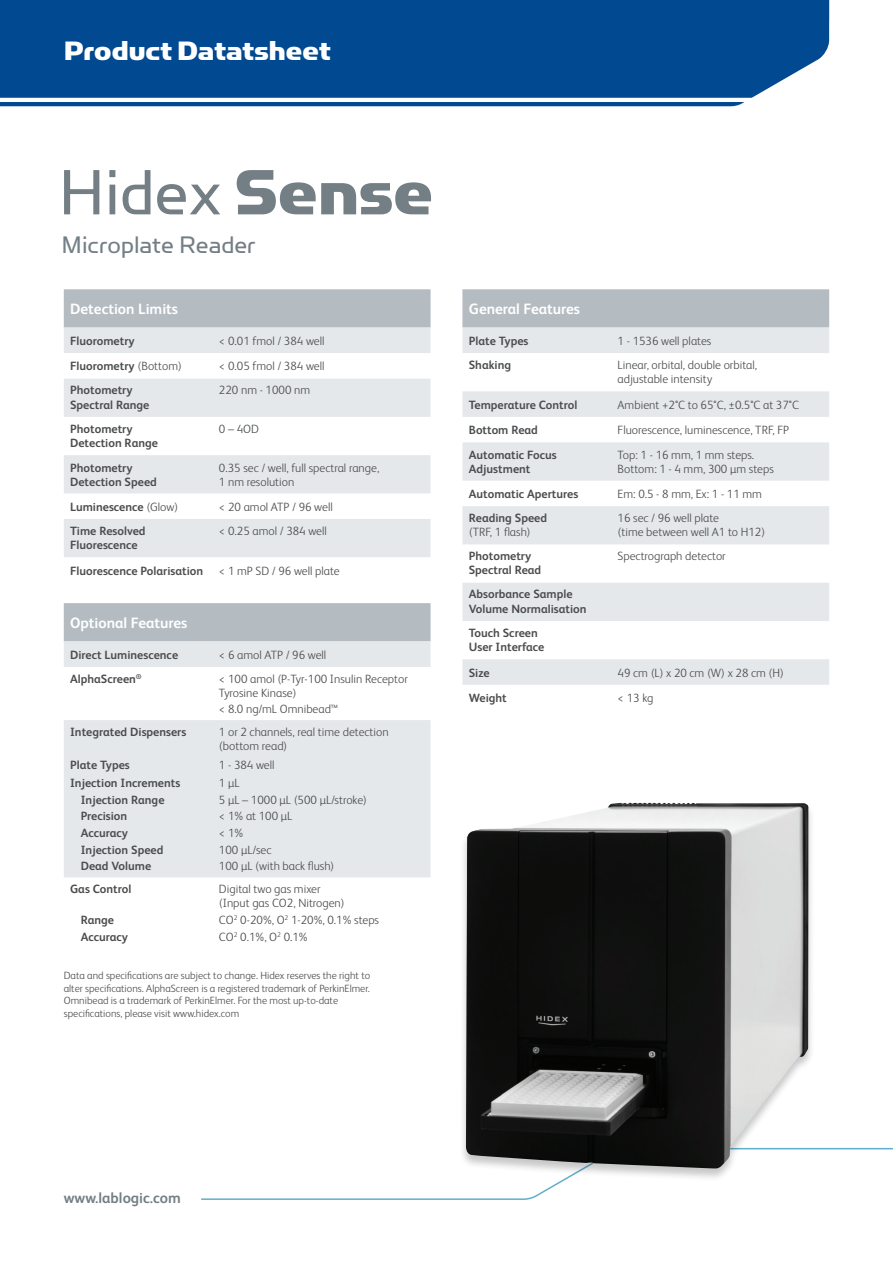
<style>
.page{position:relative;width:893px;height:1263px;background:#fff}
.page>*{position:absolute;margin:0;border:0;box-sizing:border-box;transform-origin:0 0}
.t1{font:72px "Simian Display Orangutan";color:#737f85}
.t2{font:30px "Simian Display Chimpanzee";color:#fff}
.t3{font:27px "Simian Display Orangutan";color:#737f85}
.t4{font:700 15px "FS Albert Pro";color:#fff}
.t5{font:700 15px "FS Albert Pro";color:#737f85}
.t6{font:300 12px/14.4px "FS Albert Pro";color:#4b4c4d}
.t7{font:700 12px/14.4px "FS Albert Pro";color:#4b4c4d}
.t8{font:300 10.5px/12.6px "FS Albert Pro";color:#4b4c4d}
.s1{font-family:"Simian Display Chimpanzee"}
.s2{font-weight:300}
</style>
<div class="page">
<svg style="left:0;top:0;width:829px;height:106px;background:#115497"></svg>
<svg style="left:201px;top:1147px;width:692px;height:53px"></svg>
<div style="left:64px;top:289px;width:367px;height:39px;background:#b4bcc2"></div>
<svg style="left:64px;top:328px;width:367px;height:229px;fill:#e5e8eb"></svg>
<div style="left:462px;top:289px;width:367px;height:39px;background:#b4bcc2"></div>
<svg style="left:462px;top:328px;width:367px;height:357px"></svg>
<div style="left:462px;top:583px;width:367px;height:38px;background:#e5e8eb"></div>
<div style="left:64px;top:603px;width:367px;height:38px;background:#b4bcc2"></div>
<svg style="left:64px;top:641px;width:367px;height:236px;fill:#e5e8eb"></svg>
<div style="left:459px;top:802px;width:356px;height:380px;background:#231f20;opacity:.25"></div>
<img style="left:466px;top:802px;width:342px;height:366px">
<p class="t2" style="left:64px;top:35px;width:269px">Product Datatsheet</p>
<p class="t1" style="left:58px;top:155px;width:376px">Hidex <span class="s1">Sense</span></p>
<p class="t3" style="left:62px;top:230px;width:196px">Microplate Reader</p>
<p class="t4" style="left:70px;top:298px;width:109px">Detection Limits</p>
<p class="t7" style="left:70px;top:333px;width:66px">Fluorometry</p>
<p class="t6" style="left:219px;top:333px;width:107px">&lt; 0.01 fmol / 384 well</p>
<p class="t7" style="left:70px;top:359px;width:113px">Fluorometry <span class="s2">(Bottom)</span></p>
<p class="t6" style="left:219px;top:358px;width:107px">&lt; 0.05 fmol / 384 well</p>
<p class="t7" style="left:70px;top:382px;width:81px">Photometry<br>Spectral Range</p>
<p class="t6" style="left:219px;top:382px;width:93px">220 nm - 1000 nm</p>
<p class="t7" style="left:70px;top:421px;width:89px">Photometry<br>Detection Range</p>
<p class="t6" style="left:219px;top:420px;width:42px">0 – 4OD</p>
<p class="t7" style="left:70px;top:460px;width:88px">Photometry<br>Detection Speed</p>
<p class="t6" style="left:219px;top:460px;width:162px">0.35 sec / well, full spectral range,<br>1 nm resolution</p>
<p class="t7" style="left:70px;top:499px;width:110px">Luminescence <span class="s2">(Glow)</span></p>
<p class="t6" style="left:219px;top:499px;width:115px">&lt; 20 amol ATP / 96 well</p>
<p class="t7" style="left:70px;top:523px;width:77px">Time Resolved<br>Fluorescence</p>
<p class="t6" style="left:219px;top:522px;width:109px">&lt; 0.25 amol / 384 well</p>
<p class="t7" style="left:70px;top:563px;width:134px">Fluorescence Polarisation</p>
<p class="t6" style="left:219px;top:562px;width:122px">&lt; 1 mP SD / 96 well plate</p>
<p class="t4" style="left:70px;top:612px;width:119px">Optional Features</p>
<p class="t7" style="left:70px;top:647px;width:110px">Direct Luminescence</p>
<p class="t6" style="left:219px;top:647px;width:109px">&lt; 6 amol ATP / 96 well</p>
<p class="t7" style="left:70px;top:671px;width:73px">AlphaScreen<sup>®</sup></p>
<p class="t6" style="left:219px;top:670px;width:190px">&lt; 100 amol (P-Tyr-100 Insulin Receptor<br>Tyrosine Kinase)</p>
<p class="t6" style="left:219px;top:701px;width:120px">&lt; 8.0 ng/mL Omnibead™</p>
<p class="t7" style="left:70px;top:724px;width:118px">Integrated Dispensers</p>
<p class="t7" style="left:70px;top:757px;width:61px">Plate Types</p>
<p class="t7" style="left:70px;top:775px;width:112px">Injection Increments</p>
<p class="t7" style="left:81px;top:792px;width:85px">Injection Range</p>
<p class="t7" style="left:81px;top:808px;width:48px">Precision</p>
<p class="t7" style="left:81px;top:825px;width:49px">Accuracy</p>
<p class="t7" style="left:81px;top:842px;width:84px">Injection Speed</p>
<p class="t7" style="left:81px;top:858px;width:72px">Dead Volume</p>
<p class="t6" style="left:219px;top:724px;width:171px">1 or 2 channels, real time detection (bottom read)</p>
<p class="t6" style="left:219px;top:757px;width:57px">1 - 384 well</p>
<p class="t6" style="left:219px;top:775px;width:22px">1 μL</p>
<p class="t6" style="left:219px;top:792px;width:150px">5 μL – 1000 μL (500 μL/stroke)</p>
<p class="t6" style="left:219px;top:808px;width:75px">&lt; 1% at 100 μL</p>
<p class="t6" style="left:219px;top:825px;width:26px">&lt; 1%</p>
<p class="t6" style="left:219px;top:841px;width:54px">100 μL/sec</p>
<p class="t6" style="left:219px;top:858px;width:117px">100 μL (with back flush)</p>
<p class="t7" style="left:70px;top:881px;width:63px">Gas Control</p>
<p class="t7" style="left:81px;top:912px;width:35px">Range</p>
<p class="t7" style="left:81px;top:928px;width:49px">Accuracy</p>
<p class="t6" style="left:219px;top:881px;width:127px">Digital two gas mixer (Input gas CO2, Nitrogen)</p>
<p class="t6" style="left:219px;top:912px;width:162px">CO<sup>2</sup> 0-20%, O<sup>2</sup> 1-20%, 0.1% steps</p>
<p class="t6" style="left:219px;top:928px;width:90px">CO<sup>2</sup> 0.1%, O<sup>2</sup> 0.1%</p>
<p class="t8" style="left:64px;top:969px;width:308px">Data and specifications are subject to change. Hidex reserves the right to alter specifications. AlphaScreen is a registered trademark of PerkinElmer.<br>Omnibead is a trademark of PerkinElmer. For the most up-to-date specifications, please visit www.hidex.com</p>
<p class="t4" style="left:469px;top:298px;width:113px">General Features</p>
<p class="t7" style="left:469px;top:333px;width:61px">Plate Types</p>
<p class="t6" style="left:618px;top:333px;width:95px">1 - 1536 well plates</p>
<p class="t7" style="left:469px;top:357px;width:44px">Shaking</p>
<p class="t6" style="left:618px;top:357px;width:141px">Linear, orbital, double orbital, adjustable intensity</p>
<p class="t7" style="left:469px;top:397px;width:110px">Temperature Control</p>
<p class="t6" style="left:618px;top:397px;width:183px">Ambient +2°C to 65°C, ±0.5°C at 37°C</p>
<p class="t7" style="left:469px;top:422px;width:71px">Bottom Read</p>
<p class="t6" style="left:618px;top:422px;width:173px">Fluorescence, luminescence, TRF, FP</p>
<p class="t7" style="left:469px;top:447px;width:89px">Automatic Focus<br>Adjustment</p>
<p class="t6" style="left:618px;top:447px;width:158px">Top: 1 - 16 mm, 1 mm steps.<br>Bottom: 1 - 4 mm, 300 μm steps</p>
<p class="t7" style="left:469px;top:486px;width:111px">Automatic Apertures</p>
<p class="t6" style="left:618px;top:486px;width:146px">Em: 0.5 - 8 mm, Ex: 1 - 11 mm</p>
<p class="t7" style="left:469px;top:510px;width:80px">Reading Speed <span class="s2">(TRF, 1 flash)</span></p>
<p class="t6" style="left:618px;top:510px;width:149px">16 sec / 96 well plate<br>(time between well A1 to H12)</p>
<p class="t7" style="left:469px;top:548px;width:74px">Photometry<br>Spectral Read</p>
<p class="t6" style="left:618px;top:548px;width:110px">Spectrograph detector</p>
<p class="t7" style="left:469px;top:586px;width:119px">Absorbance Sample<br>Volume Normalisation</p>
<p class="t7" style="left:469px;top:625px;width:77px">Touch Screen<br>User Interface</p>
<p class="t7" style="left:469px;top:665px;width:22px">Size</p>
<p class="t6" style="left:618px;top:665px;width:168px">49 cm (L) x 20 cm (W) x 28 cm (H)</p>
<p class="t7" style="left:469px;top:690px;width:40px">Weight</p>
<p class="t6" style="left:618px;top:690px;width:37px">&lt; 13 kg</p>
<p class="t5" style="left:64px;top:1187px;width:119px">www.lablogic.com</p>
</div>
